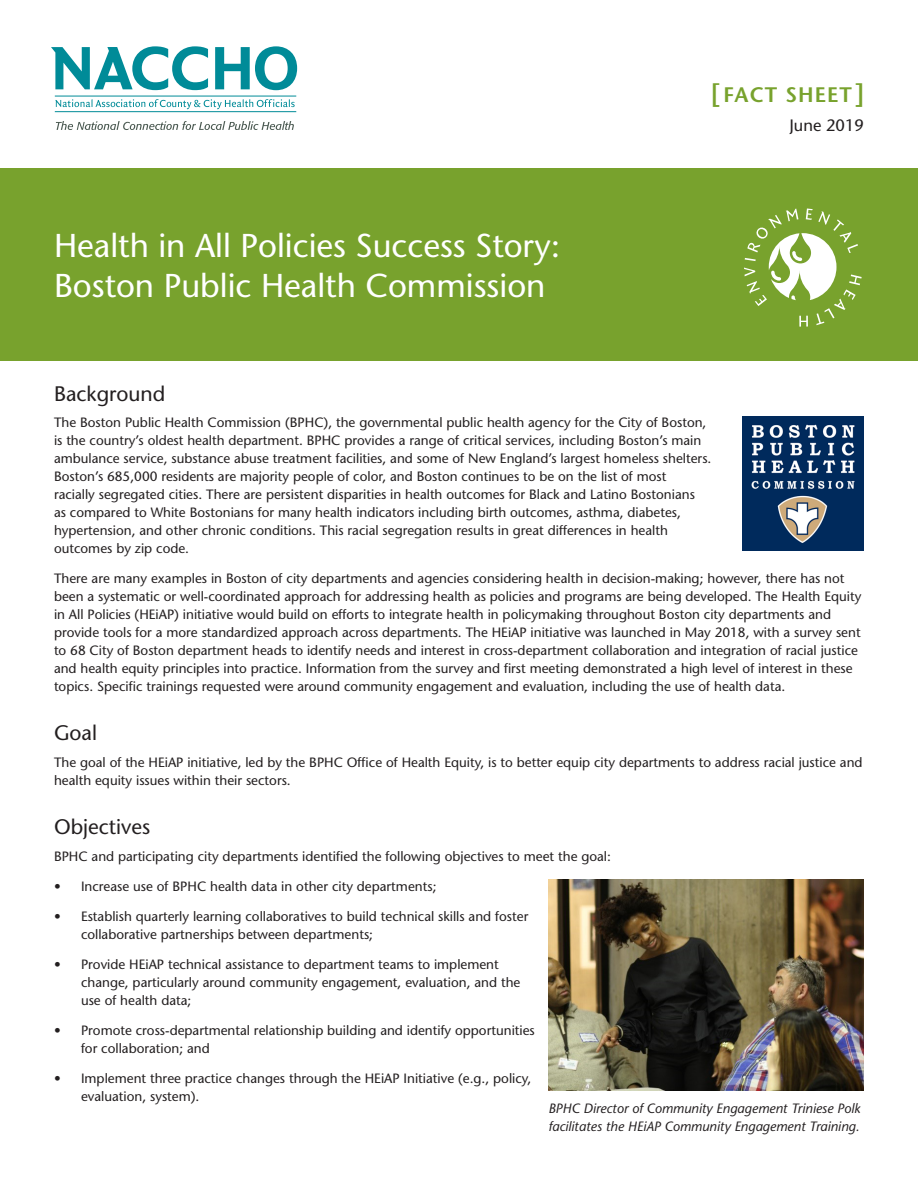
<style>
.page{position:relative;width:918px;height:1188px;background:#fff}
.page>*{position:absolute;margin:0;border:0;box-sizing:border-box;transform-origin:0 0}
.t1{font:33px/40.5px "Stone Sans";color:#fff}
.A{font:21px "Stone Sans";color:#231f20}
.t2{font:600 21px "Stone Sans";letter-spacing:.05em;color:#78a22d}
.t3{font:16.5px "Stone Sans";color:#231f20}
.body_copy{font:13.5px/18px "Stone Sans";color:#231f20}
.body_copy-2{font:italic 13.5px/18px "Stone Sans";color:#231f20}
.s1{font-size:25.5px}
</style>
<div class="page">
<div style="left:0;top:168px;width:918px;height:193px;background:#78a22d"></div>
<svg style="left:56px;top:121px;width:238px;height:9px"></svg>
<svg style="left:51px;top:46px;width:157px;height:44px"></svg>
<svg style="left:215px;top:46px;width:82px;height:44px"></svg>
<svg style="left:55px;top:99px;width:240px;height:10px"></svg>
<hr style="left:55px;top:96px;width:241px;height:1px;background:#008b98">
<hr style="left:55px;top:111px;width:241px;height:1px;background:#008b98">
<svg style="left:744px;top:208px;width:118px;height:119px"></svg>
<img style="left:548px;top:880px;width:316px;height:210px">
<img style="left:742px;top:417px;width:122px;height:134px">
<p class="t1" style="left:54px;top:225px;width:508px">Health in All Policies Success Story:<br>Boston Public Health Commission</p>
<p class="t2" style="left:711px;top:82px;width:154px"><span class="s1">[</span> FACT SHEET<span class="s1">]</span></p>
<p class="t3" style="left:789px;top:115px;width:76px">June 2019</p>
<p class="A" style="left:54px;top:381px;width:113px">Background</p>
<p class="body_copy" style="left:54px;top:414px;width:659px">The Boston Public Health Commission (BPHC), the governmental public health agency for the City of Boston, is the country’s oldest health department. BPHC provides a range of critical services, including Boston’s main ambulance service, substance abuse treatment facilities, and some of New England’s largest homeless shelters.<br>Boston’s 685,000 residents are majority people of color, and Boston continues to be on the list of most<br>racially segregated cities. There are persistent disparities in health outcomes for Black and Latino Bostonians<br>as compared to White Bostonians for many health indicators including birth outcomes, asthma, diabetes, hypertension, and other chronic conditions. This racial segregation results in great differences in health outcomes by zip code.</p>
<p class="body_copy" style="left:54px;top:570px;width:809px">There are many examples in Boston of city departments and agencies considering health in decision-making; however, there has not been a systematic or well-coordinated approach for addressing health as policies and programs are being developed. The Health Equity in All Policies (HEiAP) initiative would build on efforts to integrate health in policymaking throughout Boston city departments and provide tools for a more standardized approach across departments. The HEiAP initiative was launched in May 2018, with a survey sent to 68 City of Boston department heads to identify needs and interest in cross-department collaboration and integration of racial justice and health equity principles into practice. Information from the survey and first meeting demonstrated a high level of interest in these topics. Specific trainings requested were around community engagement and evaluation, including the use of health data.</p>
<p class="A" style="left:54px;top:720px;width:45px">Goal</p>
<p class="body_copy" style="left:54px;top:753px;width:810px">The goal of the HEiAP initiative, led by the BPHC Office of Health Equity, is to better equip city departments to address racial justice and health equity issues within their sectors.</p>
<p class="A" style="left:54px;top:814px;width:98px">Objectives</p>
<p class="body_copy" style="left:54px;top:847px;width:559px">BPHC and participating city departments identified the following objectives to meet the goal:</p>
<p class="body_copy" style="left:54px;top:877px;width:384px">• Increase use of BPHC health data in other city departments;</p>
<p class="body_copy" style="left:81px;top:907px;width:449px;text-indent:-27px">• Establish quarterly learning collaboratives to build technical skills and foster collaborative partnerships between departments;</p>
<p class="body_copy" style="left:81px;top:955px;width:441px;text-indent:-27px">• Provide HEiAP technical assistance to department teams to implement change, particularly around community engagement, evaluation, and the use of health data;</p>
<p class="body_copy" style="left:81px;top:1021px;width:455px;text-indent:-27px">• Promote cross-departmental relationship building and identify opportunities for collaboration; and</p>
<p class="body_copy" style="left:81px;top:1069px;width:452px;text-indent:-27px">• Implement three practice changes through the HEiAP Initiative (e.g., policy, evaluation, system).</p>
<p class="body_copy-2" style="left:548px;top:1099px;width:314px">BPHC Director of Community Engagement Triniese Polk facilitates the HEiAP Community Engagement Training.</p>
</div>
